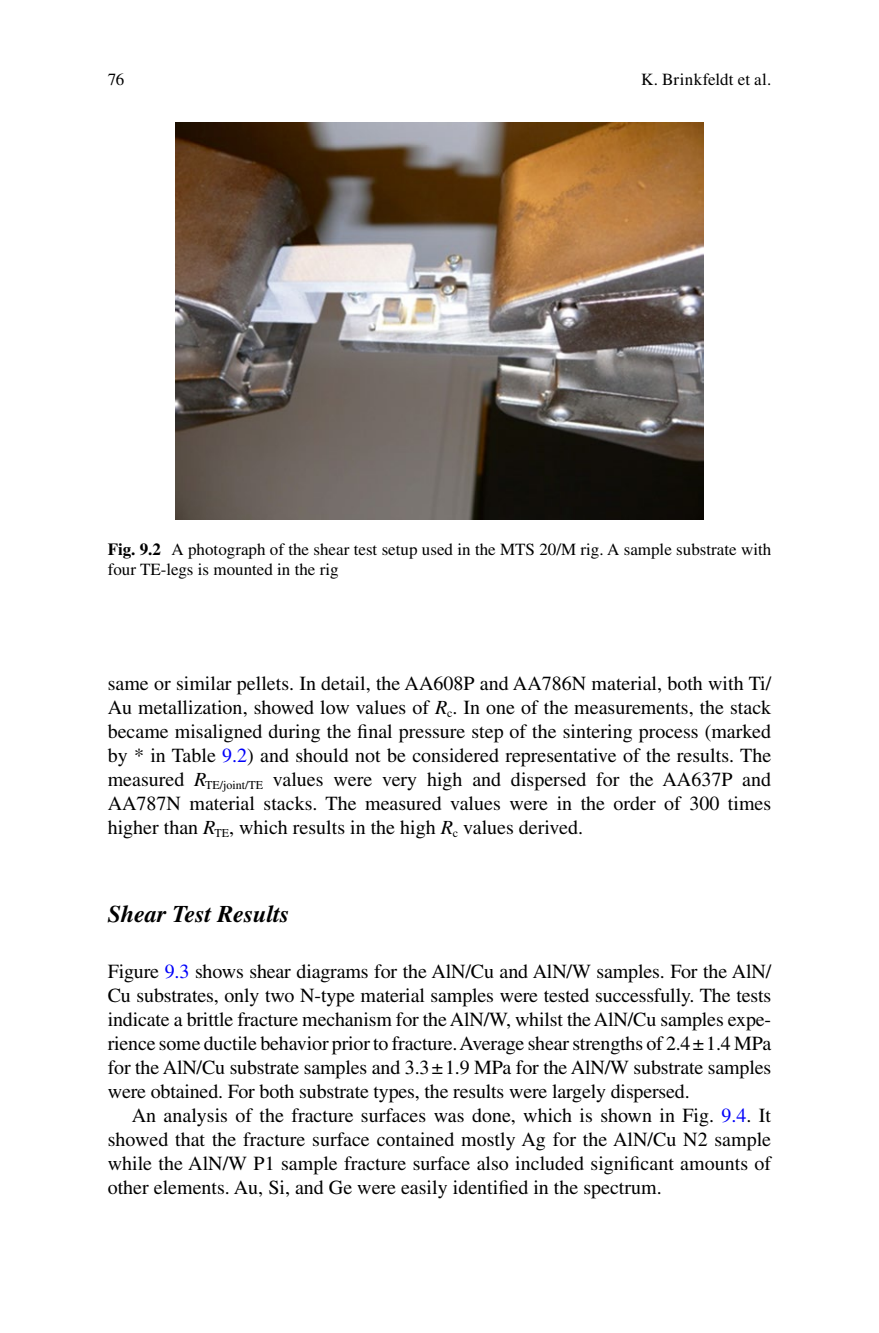
<style>
.page{position:relative;width:879px;height:1333px;background:#fff}
.page>*{position:absolute;margin:0;border:0;box-sizing:border-box;transform-origin:0 0}
.t1{font:italic 700 24px "Times";color:#000}
.t2{font:20px/24px "Times";color:#000;text-align:justify}
.t3{font:17px/20px "Times";color:#000}
.s1{font-weight:700}
.s2{font-style:italic}
.s3{color:#0000fa}
</style>
<div class="page">
<img style="left:175px;top:122px;width:528px;height:397px">
<p class="t3" style="left:108px;top:69px;width:18px">76</p>
<p class="t3" style="left:641px;top:69px;width:131px">K. Brinkfeldt et al.</p>
<p class="t3" style="left:108px;top:539px;width:665px"><span class="s1">Fig. 9.2</span> A photograph of the shear test setup used in the MTS 20/M rig. A sample substrate with four TE-legs is mounted in the rig</p>
<p class="t2" style="left:108px;top:671px;width:665px">same or similar pellets. In detail, the AA608P and AA786N material, both with Ti/ Au metallization, showed low values of <span class="s2">R</span><sub>c</sub>. In one of the measurements, the stack became misaligned during the final pressure step of the sintering process (marked by * in Table <span class="s3">9.2</span>) and should not be considered representative of the results. The measured <span class="s2">R</span><sub>TE/joint/TE</sub> values were very high and dispersed for the AA637P and AA787N material stacks. The measured values were in the order of 300 times higher than <span class="s2">R</span><sub>TE</sub>, which results in the high <span class="s2">R</span><sub>c</sub> values derived.</p>
<p class="t1" style="left:108px;top:900px;width:183px">Shear Test Results</p>
<p class="t2" style="left:108px;top:959px;width:665px">Figure <span class="s3">9.3</span> shows shear diagrams for the AlN/Cu and AlN/W samples. For the AlN/ Cu substrates, only two N-type material samples were tested successfully. The tests indicate a brittle fracture mechanism for the AlN/W, whilst the AlN/Cu samples expe&shy;rience some ductile behavior prior to fracture. Average shear strengths of 2.4±1.4 MPa for the AlN/Cu substrate samples and 3.3±1.9 MPa for the AlN/W substrate samples were obtained. For both substrate types, the results were largely dispersed.</p>
<p class="t2" style="left:108px;top:1103px;width:665px;text-indent:24px">An analysis of the fracture surfaces was done, which is shown in Fig. <span class="s3">9.4</span>. It showed that the fracture surface contained mostly Ag for the AlN/Cu N2 sample while the AlN/W P1 sample fracture surface also included significant amounts of other elements. Au, Si, and Ge were easily identified in the spectrum.</p>
</div>
